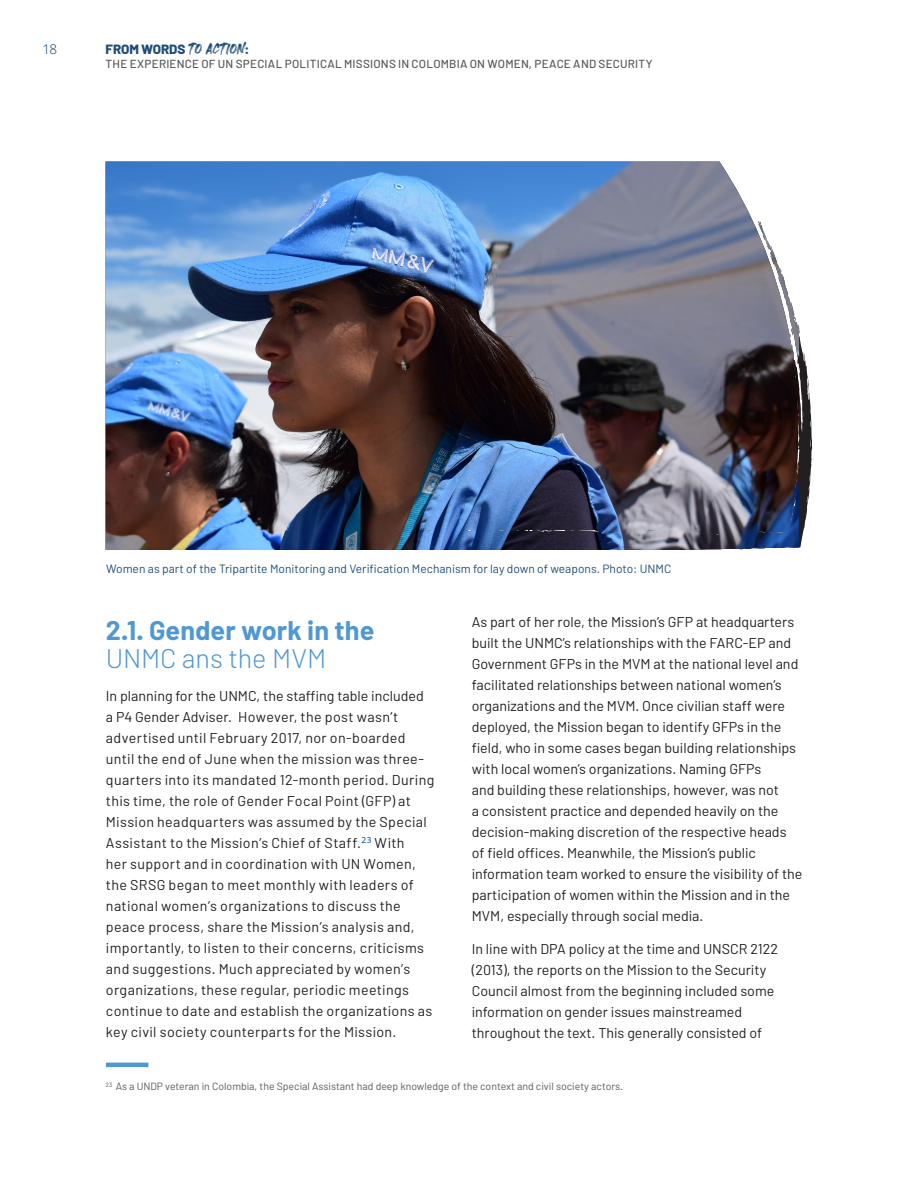
<style>
.page{position:relative;width:918px;height:1188px;background:#fff}
.page>*{position:absolute;margin:0;border:0;box-sizing:border-box;transform-origin:0 0}
.t1{font:700 27px "Barlow";letter-spacing:.005em;color:#4f98d2}
.t2{font:300 27px "Barlow";color:#4f98d2}
.t3{font:14.25px/21px "Barlow";color:#231f20}
.t4{font:14.25px/21px "Barlow";letter-spacing:.025em;color:#231f20}
.t5{font:300 13.5px "Noto Sans";color:#1f4e79}
.t6{font:800 13.35px "Barlow";letter-spacing:-.005em;color:#1f4e79}
.t7{font:12px "Barlow";color:#1f4e79}
.t8{font:500 11.7px "Barlow";letter-spacing:.02em;color:#595959}
.t9{font:10.5px "Barlow";color:#595959}
.s1{font-family:"Heaters";font-weight:400;font-size:21.75px}
</style>
<div class="page">
<hr style="left:106px;top:1063px;width:42px;height:4px;background:#4f98d2">
<img style="left:106px;top:162px;width:693px;height:388px">
<p class="t5" style="left:43px;top:39px;width:16px">18</p>
<p class="t6" style="left:106px;top:40px;width:145px">FROM WORDS <span class="s1">TO ACTION</span>:</p>
<p class="t8" style="left:106px;top:57px;width:549px">THE EXPERIENCE OF UN SPECIAL POLITICAL MISSIONS IN COLOMBIA ON WOMEN, PEACE AND SECURITY</p>
<p class="t7" style="left:106px;top:561px;width:567px">Women as part of the Tripartite Monitoring and Verification Mechanism for lay down of weapons. Photo: UNMC</p>
<h1 class="t1" style="left:106px;top:613px;width:270px">2.1. Gender work in the</h1>
<h1 class="t2" style="left:106px;top:642px;width:222px">UNMC ans the MVM</h1>
<p class="t4" style="left:106px;top:685px;width:330px">In planning for the UNMC, the staffing table included a P4 Gender Adviser. However, the post wasn’t advertised until February 2017, nor on-boarded until the end of June when the mission was three&shy;quarters into its mandated 12-month period. During this time, the role of Gender Focal Point (GFP) at Mission headquarters was assumed by the Special Assistant to the Mission’s Chief of Staff.<sup>23</sup> With<br>her support and in coordination with UN Women, the SRSG began to meet monthly with leaders of national women’s organizations to discuss the peace process, share the Mission’s analysis and, importantly, to listen to their concerns, criticisms and suggestions. Much appreciated by women’s organizations, these regular, periodic meetings continue to date and establish the organizations as key civil society counterparts for the Mission.</p>
<p class="t3" style="left:472px;top:611px;width:332px">As part of her role, the Mission’s GFP at headquarters built the UNMC’s relationships with the FARC-EP and Government GFPs in the MVM at the national level and facilitated relationships between national women’s organizations and the MVM. Once civilian staff were deployed, the Mission began to identify GFPs in the field, who in some cases began building relationships with local women’s organizations. Naming GFPs<br>and building these relationships, however, was not<br>a consistent practice and depended heavily on the decision-making discretion of the respective heads of field offices. Meanwhile, the Mission’s public information team worked to ensure the visibility of the participation of women within the Mission and in the MVM, especially through social media.</p>
<p class="t3" style="left:472px;top:938px;width:308px">In line with DPA policy at the time and UNSCR 2122 (2013), the reports on the Mission to the Security Council almost from the beginning included some information on gender issues mainstreamed throughout the text. This generally consisted of</p>
<p class="t9" style="left:106px;top:1080px;width:519px"><sup>23</sup> As a UNDP veteran in Colombia, the Special Assistant had deep knowledge of the context and civil society actors.</p>
</div>
